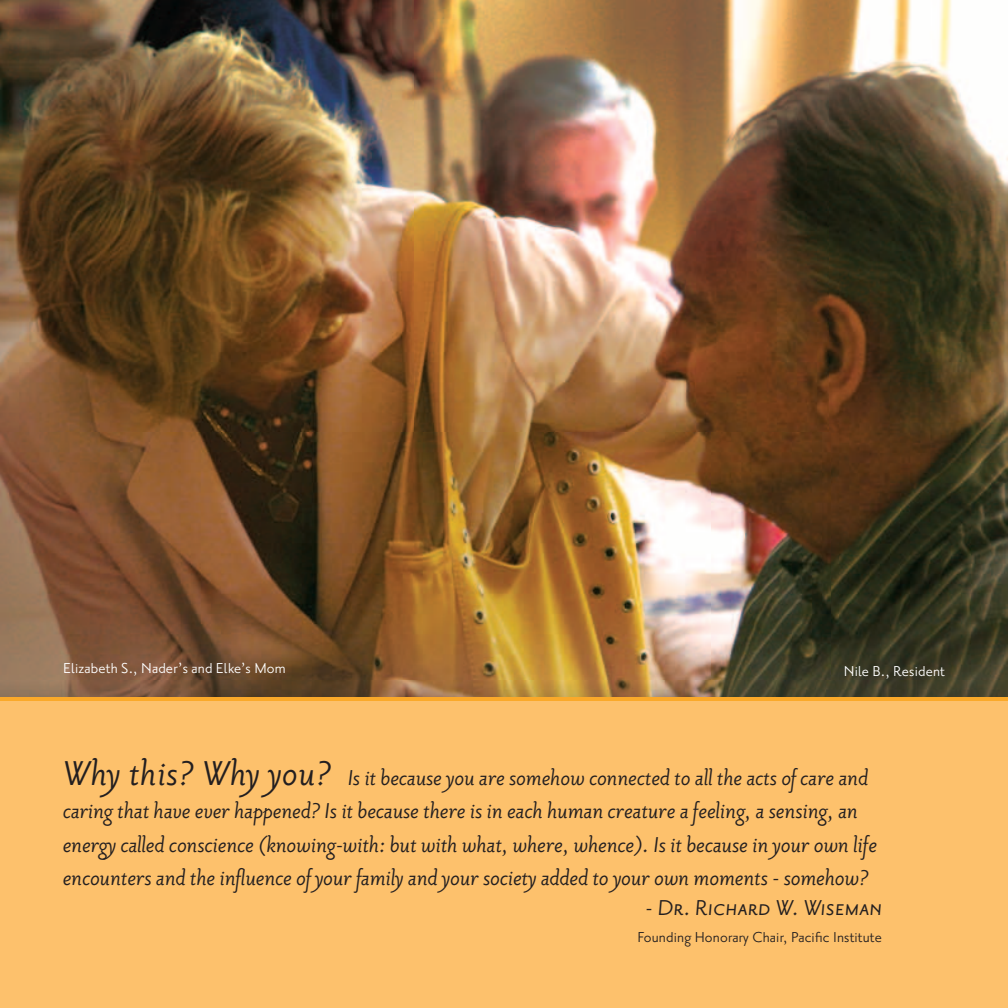
<style>
.page{position:relative;width:1008px;height:1008px;background:#fff}
.page>*{position:absolute;margin:0;border:0;box-sizing:border-box;transform-origin:0 0}
.t1{font:italic 26.25px/33.2px "Priori San Reg";letter-spacing:-.01em;color:#231f20}
.t2{font:26.25px "Priori San Regular SC";color:#231f20}
.t3{font:17.5px "Priori San";letter-spacing:.01em;color:#fff}
.t4{font:17.5px "Priori San";letter-spacing:.01em;color:#231f20}
.s1{font-size:42px}
.s2{font-family:"Priori San Reg";font-style:italic}
</style>
<div class="page">
<img style="left:0;top:0;width:1008px;height:698px">
<div style="left:593px;top:719px;width:415px;height:289px;background:#fdc16c"></div>
<hr style="left:0;top:698px;width:1008px;height:3px;background:#faa92a">
<p class="t3" style="left:63px;top:659px;width:224px">Elizabeth S., Nader’s and Elke’s Mom</p>
<p class="t3" style="left:844px;top:662px;width:103px">Nile B., Resident</p>
<p class="t1" style="left:63px;top:762px;width:816px"><span class="s1">Why this? Why you?</span> Is it because you are somehow connected to all the acts of care and caring that have ever happened? Is it because there is in each human creature a feeling, a sensing, an energy called conscience (knowing-with: but with what, where, whence). Is it because in your own life encounters and the influence of your family and your society added to your own moments - somehow?</p>
<p class="t2" style="left:645px;top:894px;width:241px"><span class="s2">-</span> Dr. Richard W. Wiseman</p>
<p class="t4" style="left:637px;top:927px;width:246px">Founding Honorary Chair, Pacific Institute</p>
</div>
